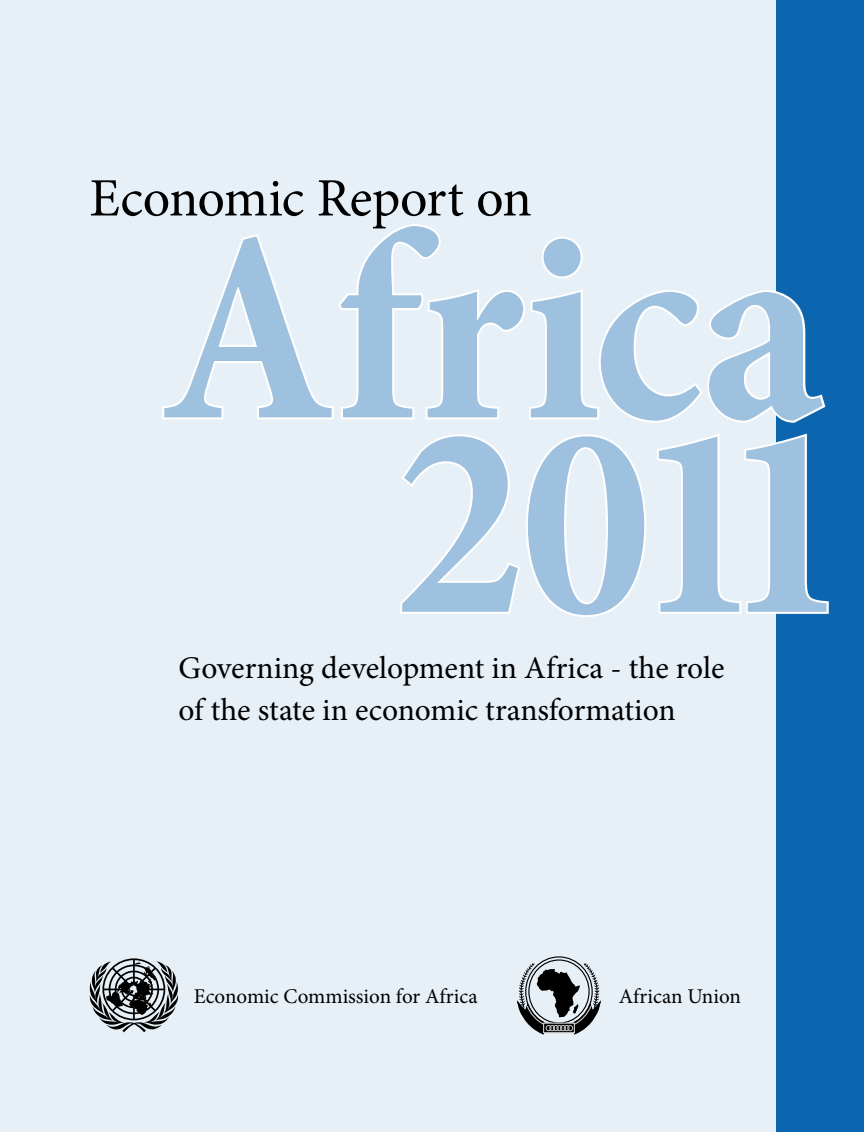
<style>
.page{position:relative;width:864px;height:1132px;background:#fff}
.page>*{position:absolute;margin:0;border:0;box-sizing:border-box;transform-origin:0 0}
.t1{font:700 condensed 276px/194.2px "Minion Pro";letter-spacing:-.005em;color:#9ec1df;text-align:right}
.t2{font:54px "Minion Pro";letter-spacing:-.015em;color:#000}
.t3{font:31.5px/42px "Minion Pro";color:#000}
.t4{font:21px "Minion Pro";color:#000}
</style>
<div class="page">
<div style="left:774px;top:0;width:89px;height:1131px;background:#0c65af"></div>
<div style="left:0;top:0;width:774px;height:1131px;background:#e7f0f7"></div>
<svg style="left:162px;top:222px;width:664px;height:202px"></svg>
<svg style="left:400px;top:434px;width:246px;height:183px"></svg>
<svg style="left:657px;top:430px;width:172px;height:185px"></svg>
<svg style="left:89px;top:958px;width:89px;height:73px"></svg>
<svg style="left:516px;top:962px;width:85px;height:73px"></svg>
<h2 class="t2" style="left:89px;top:162px;width:444px">Economic Report on</h2>
<h1 class="t1" style="left:161px;top:230px;width:690px">Africa<br>2011</h1>
<p class="t3" style="left:178px;top:646px;width:547px">Governing development in Africa - the role of the state in economic transformation</p>
<p class="t4" style="left:194px;top:981px;width:285px">Economic Commission for Africa</p>
<p class="t4" style="left:618px;top:981px;width:124px">African Union</p>
</div>
